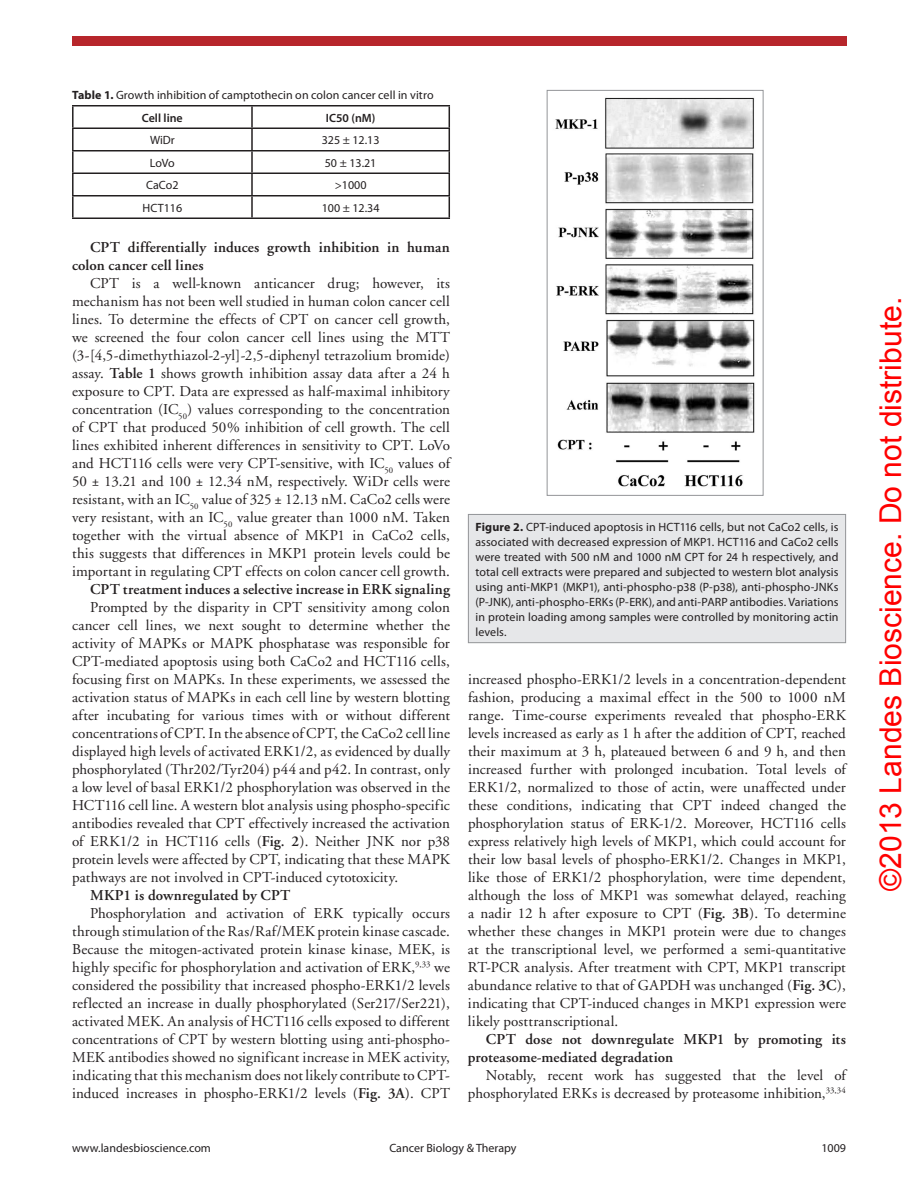
<style>
.page{position:relative;width:918px;height:1188px;background:#fff}
.page>*{position:absolute;margin:0;border:0;box-sizing:border-box;transform-origin:0 0}
.t1{font:30.15px "Arial";color:#f00}
.t2{font:15px/18px "Adobe Garamond";letter-spacing:.005em;color:#231f20;text-align:justify}
.t3{font:600 15px/18px "Adobe Garamond";letter-spacing:.01em;color:#231f20}
.t4{font:12px/15px "Myriad Pro";letter-spacing:.005em;color:#231f20}
.t5{font:600 12px "Myriad Pro";color:#231f20}
.s1{font-weight:700}
.s2{font-weight:600}
</style>
<div class="page">
<div style="left:72px;top:36px;width:774px;height:10px;background:#b7262b"></div>
<hr style="left:251px;top:106px;width:2px;height:22px;background:#231f20">
<hr style="left:72px;top:128px;width:180px;height:1px;background:#231f20">
<hr style="left:252px;top:128px;width:198px;height:1px;background:#231f20">
<hr style="left:251px;top:129px;width:2px;height:21px;background:#231f20">
<hr style="left:72px;top:150px;width:180px;height:2px;background:#231f20">
<hr style="left:252px;top:150px;width:198px;height:2px;background:#231f20">
<hr style="left:251px;top:152px;width:2px;height:20px;background:#231f20">
<hr style="left:72px;top:172px;width:180px;height:2px;background:#231f20">
<hr style="left:252px;top:172px;width:198px;height:2px;background:#231f20">
<hr style="left:251px;top:174px;width:2px;height:21px;background:#231f20">
<hr style="left:72px;top:195px;width:180px;height:1px;background:#231f20">
<hr style="left:252px;top:195px;width:198px;height:1px;background:#231f20">
<hr style="left:251px;top:196px;width:2px;height:22px;background:#231f20">
<hr style="left:72px;top:105px;width:180px;height:1px;background:#231f20">
<hr style="left:72px;top:106px;width:2px;height:22px;background:#231f20">
<hr style="left:252px;top:105px;width:198px;height:1px;background:#231f20">
<hr style="left:72px;top:129px;width:2px;height:21px;background:#231f20">
<hr style="left:72px;top:152px;width:2px;height:20px;background:#231f20">
<hr style="left:72px;top:174px;width:2px;height:21px;background:#231f20">
<hr style="left:72px;top:196px;width:2px;height:22px;background:#231f20">
<svg style="left:449px;top:106px;width:1px;height:112px"></svg>
<hr style="left:72px;top:218px;width:180px;height:1px;background:#231f20">
<hr style="left:252px;top:218px;width:198px;height:1px;background:#231f20">
<img style="left:555px;top:97px;width:200px;height:390px">
<div style="left:547px;top:90px;width:217px;height:406px;border:1px solid #939598"></div>
<div style="left:468px;top:514px;width:378px;height:129px;background:#e6e7e9"></div>
<div style="left:468px;top:514px;width:378px;height:129px;border:1px solid #939598"></div>
<p class="t4" style="left:142px;top:84px;width:293px;line-height:22.5px;text-indent:-70px"><span class="s1">Table 1.</span> Growth inhibition of camptothecin on colon cancer cell in vitro<br><span class="s2">Cell line</span></p>
<p class="t5" style="left:326px;top:110px;width:51px">IC50 (nM)</p>
<p class="t4" style="left:150px;top:132px;width:26px">WiDr</p>
<p class="t4" style="left:322px;top:132px;width:59px">325 ± 12.13</p>
<p class="t4" style="left:150px;top:155px;width:26px">LoVo</p>
<p class="t4" style="left:325px;top:155px;width:53px">50 ± 13.21</p>
<p class="t4" style="left:146px;top:177px;width:34px">CaCo2</p>
<p class="t4" style="left:335px;top:177px;width:33px">&gt;1000</p>
<p class="t4" style="left:143px;top:200px;width:41px">HCT116</p>
<p class="t4" style="left:322px;top:200px;width:59px">100 ± 12.34</p>
<p class="t3" style="left:72px;top:239px;width:379px;text-indent:18px">CPT differentially induces growth inhibition in human colon cancer cell lines</p>
<p class="t2" style="left:72px;top:275px;width:380px;text-indent:18px">CPT is a well-known anticancer drug; however, its mechanism has not been well studied in human colon cancer cell lines. To determine the effects of CPT on cancer cell growth, we screened the four colon cancer cell lines using the MTT (3-[4,5-dimethythiazol-2-yl]-2,5-diphenyl tetrazolium bromide) assay. <span class="s2">Table 1</span> shows growth inhibition assay data after a 24 h exposure to CPT. Data are expressed as half-maximal inhibitory concentration (IC<sub>50</sub>) values corresponding to the concentration of CPT that produced 50% inhibition of cell growth. The cell lines exhibited inherent differences in sensitivity to CPT. LoVo and HCT116 cells were very CPT-sensitive, with IC<sub>50</sub> values of 50 ± 13.21 and 100 ± 12.34 nM, respectively. WiDr cells were resistant, with an IC<sub>50</sub> value of 325 ± 12.13 nM. CaCo2 cells were very resistant, with an IC<sub>50</sub> value greater than 1000 nM. Taken together with the virtual absence of MKP1 in CaCo2 cells, this suggests that differences in MKP1 protein levels could be important in regulating CPT effects on colon cancer cell growth.</p>
<p class="t3" style="left:90px;top:581px;width:362px">CPT treatment induces a selective increase in ERK signaling</p>
<p class="t2" style="left:72px;top:599px;width:379px;text-indent:18px">Prompted by the disparity in CPT sensitivity among colon cancer cell lines, we next sought to determine whether the activity of MAPKs or MAPK phosphatase was responsible for CPT-mediated apoptosis using both CaCo2 and HCT116 cells, focusing first on MAPKs. In these experiments, we assessed the activation status of MAPKs in each cell line by western blotting after incubating for various times with or without different concentrations of CPT. In the absence of CPT, the CaCo2 cell line displayed high levels of activated ERK1/2, as evidenced by dually phosphorylated (Thr202/Tyr204) p44 and p42. In contrast, only a low level of basal ERK1/2 phosphorylation was observed in the HCT116 cell line. A western blot analysis using phospho-specific antibodies revealed that CPT effectively increased the activation of ERK1/2 in HCT116 cells (<span class="s2">Fig. 2</span>). Neither JNK nor p38 protein levels were affected by CPT, indicating that these MAPK pathways are not involved in CPT-induced cytotoxicity.</p>
<p class="t3" style="left:90px;top:887px;width:202px">MKP1 is downregulated by CPT</p>
<p class="t2" style="left:72px;top:905px;width:380px;text-indent:18px">Phosphorylation and activation of ERK typically occurs through stimulation of the Ras/Raf/MEK protein kinase cascade.<br>Because the mitogen-activated protein kinase kinase, MEK, is highly specific for phosphorylation and activation of ERK,<sup>9,33</sup> we considered the possibility that increased phospho-ERK1/2 levels reflected an increase in dually phosphorylated (Ser217/Ser221), activated MEK. An analysis of HCT116 cells exposed to different concentrations of CPT by western blotting using anti-phospho-MEK antibodies showed no significant increase in MEK activity, indicating that this mechanism does not likely contribute to CPT&shy;induced increases in phospho-ERK1/2 levels (<span class="s2">Fig. 3A</span>). CPT</p>
<p class="t4" style="left:476px;top:519px;width:365px;text-align:justify"><span class="s1">Figure 2.</span> CPT-induced apoptosis in HC T116 cells, but not CaCo2 cells, is associated with decreased expression of MKP1. HCT116 and CaCo2 cells were treated with 500 nM and 1000 nM CPT for 24 h respectively, and total cell extracts were prepared and subjected to western blot analysis using anti-MKP1 (MKP1), anti-phospho-p38 (P-p38), anti-phospho-JNKs (P-JNK), anti-phospho-ERKs (P-ERK), and anti-PARP antibodies. Variations in protein loading among samples were controlled by monitoring actin levels.</p>
<p class="t2" style="left:468px;top:671px;width:380px">increased phospho-ERK1/2 levels in a concentration-dependent fashion, producing a maximal effect in the 500 to 1000 nM range. Time-course experiments revealed that phospho-ERK levels increased as early as 1 h after the addition of CPT, reached their maximum at 3 h, plateaued between 6 and 9 h, and then increased further with prolonged incubation. Total levels of ERK1/2, normalized to those of actin, were unaffected under these conditions, indicating that CPT indeed changed the phosphorylation status of ERK-1/2. Moreover, HCT116 cells express relatively high levels of MKP1, which could account for their low basal levels of phospho-ERK1/2. Changes in MKP1, like those of ERK1/2 phosphorylation, were time dependent, although the loss of MKP1 was somewhat delayed, reaching a nadir 12 h after exposure to CPT (<span class="s2">Fig. 3B</span>). To determine whether these changes in MKP1 protein were due to changes at the transcriptional level, we performed a semi-quantitative RT-PCR analysis. After treatment with CPT, MKP1 transcript abundance relative to that of GAPDH was unchanged (<span class="s2">Fig. 3C</span>), indicating that CPT-induced changes in MKP1 expression were likely posttranscriptional.</p>
<p class="t3" style="left:468px;top:1031px;width:379px;text-indent:18px">CPT dose not downregulate MKP1 by promoting its proteasome-mediated degradation</p>
<p class="t2" style="left:468px;top:1067px;width:380px;text-align:right">Notably, recent work has suggested that the level of phosphorylated ERKs is decreased by proteasome inhibition,<sup>33,34</sup></p>
<p class="t4" style="left:72px;top:1140px;width:140px">www.landesbioscience.com</p>
<p class="t4" style="left:389px;top:1140px;width:129px">Cancer Biology &amp; Therapy</p>
<p class="t4" style="left:821px;top:1140px;width:26px">1009</p>
<h1 class="t1" style="left:871px;top:891px;width:595px;rotate:-90deg">©2013 Landes Bioscience. Do not distribute.</h1>
</div>
